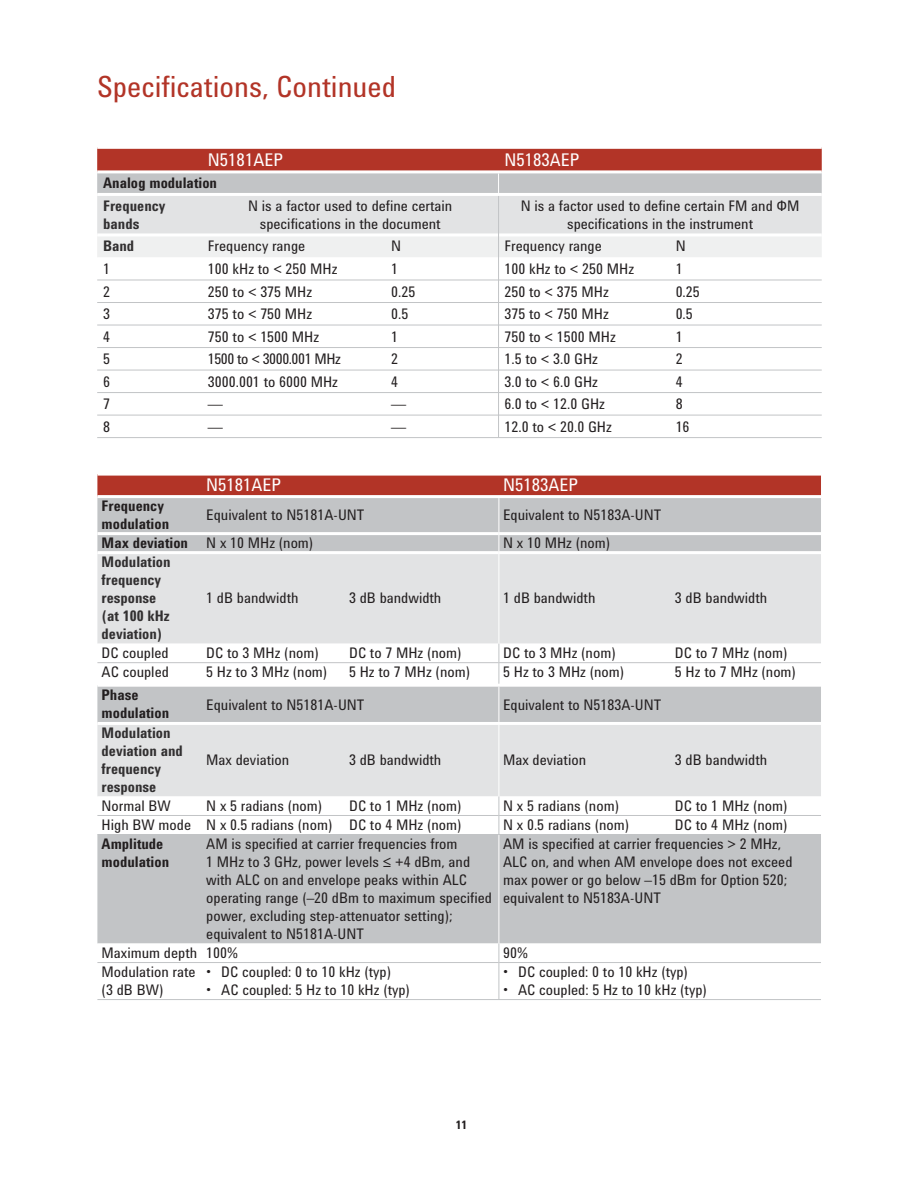
<style>
.page{position:relative;width:918px;height:1188px;background:#fff}
.page>*{position:absolute;margin:0;border:0;box-sizing:border-box;transform-origin:0 0}
.t1{font:30px "Agilent Condensed CFF";color:#b23427}
.t2{font:18px "Agilent Condensed CFF";color:#fff}
.t3{font:15px/18px "Agilent Condensed CFF";color:#231f20}
.t4{font:700 15px/18px "Agilent Condensed CFF";color:#323031}
.t5{font:700 15px/18px "Agilent Condensed CFF";color:#231f20}
.t6{font:15px "Agilent Condensed CFF";letter-spacing:-.03em;color:#231f20}
.t7{font:700 12px "Agilent Condensed CFF";color:#231f20}
.s1{font-weight:400}
</style>
<div class="page">
<div style="left:97px;top:476px;width:724px;height:19px;background:#b23427"></div>
<div style="left:97px;top:498px;width:724px;height:53px;background:#c2c4c6"></div>
<div style="left:97px;top:554px;width:724px;height:90px;background:#e2e3e4"></div>
<svg style="left:97px;top:644px;width:724px;height:355px"></svg>
<hr style="left:97px;top:662px;width:402px;height:1px;background:#c2c4c6">
<hr style="left:499px;top:662px;width:322px;height:1px;background:#c2c4c6">
<hr style="left:97px;top:815px;width:402px;height:1px;background:#c2c4c6">
<hr style="left:499px;top:815px;width:322px;height:1px;background:#c2c4c6">
<hr style="left:97px;top:834px;width:724px;height:1px;background:#c2c4c6">
<hr style="left:97px;top:962px;width:402px;height:1px;background:#c2c4c6">
<hr style="left:499px;top:962px;width:172px;height:1px;background:#c2c4c6">
<hr style="left:671px;top:962px;width:150px;height:1px;background:#c2c4c6">
<hr style="left:97px;top:684px;width:724px;height:3px;background:#fff">
<hr style="left:97px;top:532px;width:105px;height:3px;background:#fff">
<hr style="left:202px;top:532px;width:297px;height:3px;background:#fff">
<hr style="left:499px;top:532px;width:322px;height:3px;background:#fff">
<hr style="left:97px;top:999px;width:574px;height:1px;background:#c2c4c6">
<hr style="left:671px;top:999px;width:150px;height:1px;background:#c2c4c6">
<hr style="left:499px;top:498px;width:1px;height:36px;background:#fff">
<svg style="left:499px;top:535px;width:1px;height:16px"></svg>
<hr style="left:499px;top:553px;width:1px;height:91px;background:#fff">
<hr style="left:499px;top:687px;width:1px;height:35px;background:#fff">
<hr style="left:499px;top:725px;width:1px;height:71px;background:#fff">
<hr style="left:499px;top:835px;width:1px;height:109px;background:#fff">
<svg style="left:499px;top:644px;width:1px;height:40px"></svg>
<svg style="left:499px;top:796px;width:1px;height:38px"></svg>
<svg style="left:499px;top:944px;width:1px;height:18px"></svg>
<hr style="left:499px;top:963px;width:1px;height:36px;background:#c2c4c6">
<hr style="left:97px;top:722px;width:574px;height:3px;background:#fff">
<hr style="left:671px;top:722px;width:150px;height:3px;background:#fff">
<hr style="left:97px;top:437px;width:573px;height:1px;background:#c2c4c6">
<hr style="left:670px;top:437px;width:152px;height:1px;background:#c2c4c6">
<svg style="left:97px;top:147px;width:725px;height:290px"></svg>
<h1 class="t1" style="left:97px;top:75px;width:300px">Specifications, Continued</h1>
<p class="t2" style="left:208px;top:153px;width:77px">N5181AEP</p>
<p class="t2" style="left:505px;top:153px;width:77px">N5183AEP</p>
<p class="t5" style="left:103px;top:176px;width:115px">Analog modulation</p>
<p class="t4" style="left:103px;top:198px;width:64px">Frequency bands</p>
<p class="t3" style="left:248px;top:198px;width:206px;text-align:center">N is a factor used to define certain specifications in the document</p>
<p class="t3" style="left:521px;top:198px;width:280px;text-align:center">N is a factor used to define certain FM and ΦM specifications in the instrument</p>
<p class="t4" style="left:103px;top:239px;width:33px">Band</p>
<p class="t3" style="left:208px;top:239px;width:99px">Frequency range</p>
<p class="t3" style="left:391px;top:239px;width:11px">N</p>
<p class="t3" style="left:505px;top:239px;width:99px">Frequency range</p>
<p class="t3" style="left:676px;top:239px;width:11px">N</p>
<p class="t3" style="left:103px;top:262px;width:8px">1</p>
<p class="t3" style="left:208px;top:262px;width:131px">100 kHz to &lt; 250 MHz</p>
<p class="t3" style="left:391px;top:262px;width:8px">1</p>
<p class="t3" style="left:505px;top:262px;width:131px">100 kHz to &lt; 250 MHz</p>
<p class="t3" style="left:676px;top:262px;width:8px">1</p>
<p class="t3" style="left:103px;top:284px;width:8px">2</p>
<p class="t3" style="left:208px;top:284px;width:106px">250 to &lt; 375 MHz</p>
<p class="t3" style="left:391px;top:284px;width:26px">0.25</p>
<p class="t3" style="left:505px;top:284px;width:106px">250 to &lt; 375 MHz</p>
<p class="t3" style="left:676px;top:284px;width:26px">0.25</p>
<p class="t3" style="left:103px;top:307px;width:8px">3</p>
<p class="t3" style="left:208px;top:307px;width:106px">375 to &lt; 750 MHz</p>
<p class="t3" style="left:391px;top:307px;width:19px">0.5</p>
<p class="t3" style="left:505px;top:307px;width:106px">375 to &lt; 750 MHz</p>
<p class="t3" style="left:676px;top:307px;width:19px">0.5</p>
<p class="t3" style="left:103px;top:329px;width:8px">4</p>
<p class="t3" style="left:208px;top:329px;width:113px">750 to &lt; 1500 MHz</p>
<p class="t3" style="left:391px;top:329px;width:8px">1</p>
<p class="t3" style="left:505px;top:329px;width:113px">750 to &lt; 1500 MHz</p>
<p class="t3" style="left:676px;top:329px;width:8px">1</p>
<p class="t3" style="left:103px;top:352px;width:8px">5</p>
<p class="t6" style="left:208px;top:353px;width:134px">1500 to &lt; 3000.001 MHz</p>
<p class="t3" style="left:391px;top:352px;width:8px">2</p>
<p class="t3" style="left:505px;top:352px;width:95px">1.5 to &lt; 3.0 GHz</p>
<p class="t3" style="left:676px;top:352px;width:8px">2</p>
<p class="t3" style="left:103px;top:374px;width:8px">6</p>
<p class="t3" style="left:208px;top:374px;width:132px">3000.001 to 6000 MHz</p>
<p class="t3" style="left:391px;top:374px;width:8px">4</p>
<p class="t3" style="left:505px;top:374px;width:95px">3.0 to &lt; 6.0 GHz</p>
<p class="t3" style="left:676px;top:374px;width:8px">4</p>
<p class="t3" style="left:103px;top:397px;width:8px">7</p>
<p class="t3" style="left:208px;top:397px;width:16px">—</p>
<p class="t3" style="left:391px;top:397px;width:16px">—</p>
<p class="t3" style="left:505px;top:397px;width:102px">6.0 to &lt; 12.0 GHz</p>
<p class="t3" style="left:676px;top:397px;width:8px">8</p>
<p class="t3" style="left:103px;top:419px;width:8px">8</p>
<p class="t3" style="left:208px;top:419px;width:16px">—</p>
<p class="t3" style="left:391px;top:419px;width:16px">—</p>
<p class="t3" style="left:505px;top:419px;width:109px">12.0 to &lt; 20.0 GHz</p>
<p class="t3" style="left:676px;top:419px;width:15px">16</p>
<p class="t2" style="left:206px;top:478px;width:77px">N5181AEP</p>
<p class="t2" style="left:503px;top:478px;width:77px">N5183AEP</p>
<p class="t5" style="left:102px;top:499px;width:69px">Frequency modulation</p>
<p class="t3" style="left:206px;top:508px;width:160px">Equivalent to N5181A-UNT</p>
<p class="t3" style="left:503px;top:508px;width:160px">Equivalent to N5183A-UNT</p>
<p class="t5" style="left:102px;top:536px;width:213px">Max deviation <span class="s1">N x 10 MHz (nom)</span></p>
<p class="t3" style="left:503px;top:536px;width:109px">N x 10 MHz (nom)</p>
<p class="t4" style="left:102px;top:555px;width:70px">Modulation frequency response (at 100 kHz deviation)</p>
<p class="t3" style="left:206px;top:591px;width:94px">1 dB bandwidth</p>
<p class="t3" style="left:349px;top:591px;width:94px">3 dB bandwidth</p>
<p class="t3" style="left:503px;top:591px;width:94px">1 dB bandwidth</p>
<p class="t3" style="left:675px;top:591px;width:94px">3 dB bandwidth</p>
<p class="t3" style="left:102px;top:646px;width:69px">DC coupled</p>
<p class="t3" style="left:206px;top:646px;width:114px">DC to 3 MHz (nom)</p>
<p class="t3" style="left:349px;top:646px;width:114px">DC to 7 MHz (nom)</p>
<p class="t3" style="left:503px;top:646px;width:114px">DC to 3 MHz (nom)</p>
<p class="t3" style="left:675px;top:646px;width:114px">DC to 7 MHz (nom)</p>
<p class="t3" style="left:102px;top:665px;width:69px">AC coupled</p>
<p class="t3" style="left:206px;top:665px;width:123px">5 Hz to 3 MHz (nom)</p>
<p class="t3" style="left:349px;top:665px;width:123px">5 Hz to 7 MHz (nom)</p>
<p class="t3" style="left:503px;top:665px;width:123px">5 Hz to 3 MHz (nom)</p>
<p class="t3" style="left:675px;top:665px;width:123px">5 Hz to 7 MHz (nom)</p>
<p class="t5" style="left:102px;top:687px;width:69px">Phase modulation</p>
<p class="t3" style="left:206px;top:697px;width:160px">Equivalent to N5181A-UNT</p>
<p class="t3" style="left:503px;top:697px;width:160px">Equivalent to N5183A-UNT</p>
<p class="t4" style="left:102px;top:726px;width:83px">Modulation deviation and frequency response</p>
<p class="t3" style="left:206px;top:753px;width:84px">Max deviation</p>
<p class="t3" style="left:349px;top:753px;width:94px">3 dB bandwidth</p>
<p class="t3" style="left:503px;top:753px;width:84px">Max deviation</p>
<p class="t3" style="left:675px;top:753px;width:94px">3 dB bandwidth</p>
<p class="t3" style="left:102px;top:799px;width:71px">Normal BW</p>
<p class="t3" style="left:206px;top:799px;width:117px">N x 5 radians (nom)</p>
<p class="t3" style="left:349px;top:799px;width:114px">DC to 1 MHz (nom)</p>
<p class="t3" style="left:503px;top:799px;width:117px">N x 5 radians (nom)</p>
<p class="t3" style="left:675px;top:799px;width:114px">DC to 1 MHz (nom)</p>
<p class="t3" style="left:102px;top:818px;width:361px">High BW mode N x 0.5 radians (nom) DC to 4 MHz (nom)</p>
<p class="t3" style="left:503px;top:818px;width:128px">N x 0.5 radians (nom)</p>
<p class="t3" style="left:675px;top:818px;width:114px">DC to 4 MHz (nom)</p>
<p class="t5" style="left:102px;top:837px;width:69px">Amplitude modulation</p>
<p class="t3" style="left:206px;top:837px;width:287px">AM is specified at carrier frequencies from<br>1 MHz to 3 GHz, power levels ≤ +4 dBm, and with ALC on and envelope peaks within ALC operating range (–20 dBm to maximum specified power, excluding step-attenuator setting); equivalent to N5181A-UNT</p>
<p class="t3" style="left:503px;top:837px;width:291px">AM is specified at carrier frequencies &gt; 2 MHz, ALC on, and when AM envelope does not exceed max power or go below –15 dBm for Option 520; equivalent to N5183A-UNT</p>
<p class="t3" style="left:102px;top:946px;width:138px">Maximum depth 100%</p>
<p class="t3" style="left:503px;top:946px;width:26px">90%</p>
<p class="t3" style="left:102px;top:965px;width:95px">Modulation rate (3 dB BW)</p>
<p class="t3" style="left:206px;top:965px;width:186px">• DC coupled: 0 to 10 kHz (typ)</p>
<p class="t3" style="left:503px;top:965px;width:186px">• DC coupled: 0 to 10 kHz (typ)</p>
<p class="t3" style="left:503px;top:983px;width:205px">• AC coupled: 5 Hz to 10 kHz (typ)</p>
<p class="t3" style="left:206px;top:983px;width:205px">• AC coupled: 5 Hz to 10 kHz (typ)</p>
<p class="t7" style="left:456px;top:1120px;width:13px">11</p>
</div>
